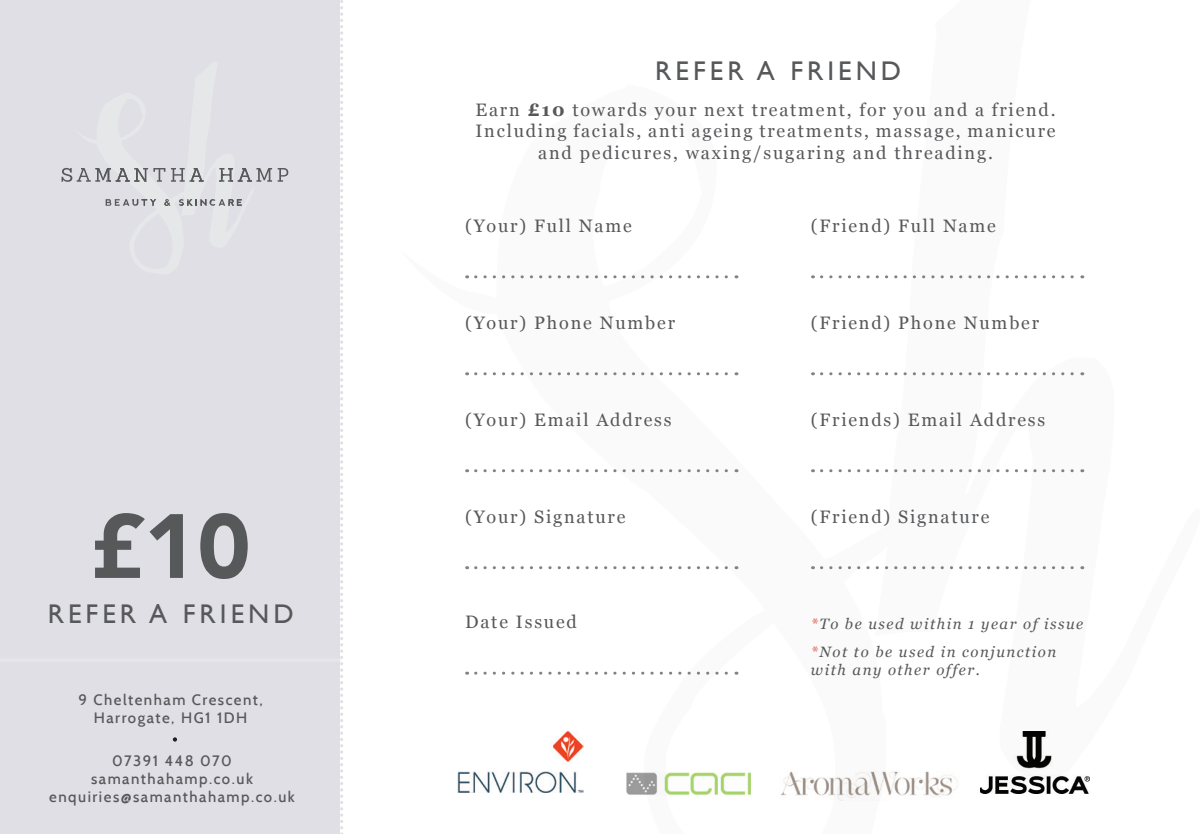
<style>
.page{position:relative;width:1200px;height:834px;background:#fff}
.page>*{position:absolute;margin:0;border:0;box-sizing:border-box;transform-origin:0 0}
.t1{font:900 90px "Avenir";color:#57585a}
.t2{font:27px "Gill Sans";letter-spacing:.15em;color:#57585a}
.t3{font:18px/21.6px "Georgia";letter-spacing:.1em;color:#57585a;text-align:center}
.t4{font:500 15px "Cabin";letter-spacing:.1em;color:#57585a}
.t5{font:italic 15px/18px "Georgia";letter-spacing:.1em;color:#57585a}
.s1{font-weight:700}
.s2{color:#d95842}
</style>
<div class="page">
<div style="left:0;top:0;width:340px;height:833px;background:#dfdfe5"></div>
<svg style="left:821px;top:275px;width:261px;height:3px"></svg>
<svg style="left:475px;top:275px;width:261px;height:3px"></svg>
<svg style="left:821px;top:372px;width:261px;height:3px"></svg>
<svg style="left:475px;top:372px;width:261px;height:3px"></svg>
<svg style="left:821px;top:469px;width:261px;height:3px"></svg>
<svg style="left:475px;top:469px;width:261px;height:3px"></svg>
<svg style="left:821px;top:566px;width:261px;height:3px"></svg>
<svg style="left:475px;top:671px;width:261px;height:3px"></svg>
<svg style="left:475px;top:566px;width:261px;height:3px"></svg>
<img style="left:980px;top:731px;width:109px;height:62px">
<img style="left:457px;top:730px;width:126px;height:62px">
<img style="left:626px;top:772px;width:124px;height:24px">
<img style="left:780px;top:771px;width:178px;height:29px">
<svg style="left:340px;top:0;width:3px;height:834px"></svg>
<svg style="left:62px;top:167px;width:226px;height:39px"></svg>
<hr style="left:0;top:658px;width:340px;height:3px;background:#e6e7e9">
<svg style="left:173px;top:737px;width:4px;height:4px"></svg>
<p class="t1" style="left:91px;top:469px;width:161px">£10</p>
<p class="t2" style="left:48px;top:598px;width:247px">REFER A FRIEND</p>
<p class="t4" style="left:78px;top:690px;width:186px">9 Cheltenham Crescent,</p>
<p class="t4" style="left:94px;top:708px;width:155px">Harrogate, HG1 1DH</p>
<p class="t4" style="left:112px;top:751px;width:121px">07391 448 070</p>
<p class="t4" style="left:91px;top:769px;width:163px">samanthahamp.co.uk</p>
<p class="t4" style="left:49px;top:787px;width:247px">enquiries@samanthahamp.co.uk</p>
<p class="t2" style="left:655px;top:55px;width:247px">REFER A FRIEND</p>
<p class="t3" style="left:475px;top:98px;width:581px">Earn <span class="s1">£10</span> towards your next treatment, for you and a friend.</p>
<p class="t3" style="left:475px;top:119px;width:581px">Including facials, anti ageing treatments, massage, manicure and pedicures, waxing/sugaring and threading.</p>
<p class="t3" style="left:465px;top:214px;width:168px">(Your) Full Name</p>
<p class="t3" style="left:810px;top:214px;width:186px">(Friend) Full Name</p>
<p class="t3" style="left:465px;top:311px;width:211px">(Your) Phone Number</p>
<p class="t3" style="left:810px;top:311px;width:229px">(Friend) Phone Number</p>
<p class="t3" style="left:465px;top:408px;width:208px">(Your) Email Address</p>
<p class="t3" style="left:810px;top:408px;width:236px">(Friends) Email Address</p>
<p class="t3" style="left:465px;top:505px;width:162px">(Your) Signature</p>
<p class="t3" style="left:465px;top:610px;width:113px">Date Issued</p>
<p class="t3" style="left:810px;top:505px;width:180px">(Friend) Signature</p>
<p class="t5" style="left:810px;top:614px;width:274px"><span class="s2">*</span>To be used within 1 year of issue</p>
<p class="t5" style="left:810px;top:641px;width:247px"><span class="s2">*</span>Not to be used in conjunction with any other offer.</p>
</div>
